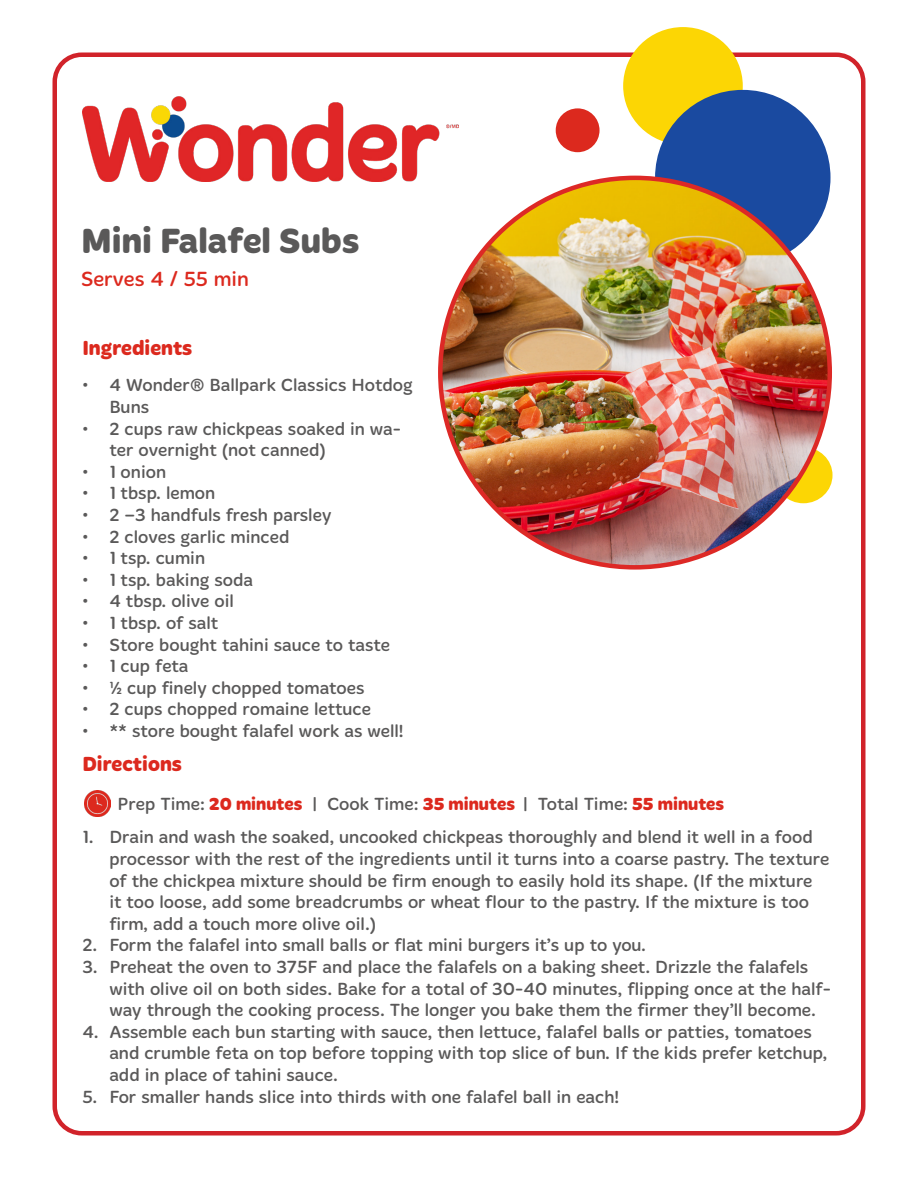
<style>
.page{position:relative;width:918px;height:1188px;background:#fff}
.page>*{position:absolute;margin:0;border:0;box-sizing:border-box;transform-origin:0 0}
.t1{font:700 36px "Merge Pro";color:#5a5959}
.t2{font:700 21px "Merge Pro";color:#dc291e}
.t3{font:21px "Merge Pro";color:#dc291e}
.body{font:18px/21.6px "Merge Pro";color:#5a5959}
.s1{font-weight:700;color:#dc291e}
</style>
<div class="page">
<div style="left:52px;top:52px;width:814px;height:1084px;border:4px solid #d1232a;border-radius:27px"></div>
<img style="left:82px;top:97px;width:377px;height:84px">
<div style="left:556px;top:108px;width:44px;height:44px;background:#dc291e;border-radius:50%"></div>
<div style="left:623px;top:27px;width:120px;height:118px;background:#fcd604;border-radius:50%"></div>
<div style="left:774px;top:447px;width:59px;height:56px;background:#fcd604;border-radius:50%"></div>
<div style="left:655px;top:90px;width:176px;height:175px;background:#1a4aa0;border-radius:50%"></div>
<img style="left:84px;top:790px;width:26px;height:26px">
<img style="left:440px;top:178px;width:390px;height:389px;border-radius:195px">
<p class="t1" style="left:81px;top:219px;width:280px">Mini Falafel Subs</p>
<p class="t3" style="left:81px;top:267px;width:169px">Serves 4 / 55 min</p>
<p class="t2" style="left:82px;top:336px;width:111px">Ingredients</p>
<p class="body" style="left:109px;top:375px;width:305px;text-indent:-27px">• 4 Wonder® Ballpark Classics Hotdog<br>Buns</p>
<p class="body" style="left:109px;top:418px;width:293px;text-indent:-27px">• 2 cups raw chickpeas soaked in wa&shy;ter overnight (not canned)</p>
<p class="body" style="left:82px;top:461px;width:85px">• 1 onion</p>
<p class="body" style="left:82px;top:483px;width:135px">• 1 tbsp. lemon</p>
<p class="body" style="left:82px;top:505px;width:251px">• 2 –3 handfuls fresh parsley</p>
<p class="body" style="left:82px;top:526px;width:209px">• 2 cloves garlic minced</p>
<p class="body" style="left:82px;top:548px;width:124px">• 1 tsp. cumin</p>
<p class="body" style="left:82px;top:569px;width:172px">• 1 tsp. baking soda</p>
<p class="body" style="left:82px;top:591px;width:153px">• 4 tbsp. olive oil</p>
<p class="body" style="left:82px;top:613px;width:137px">• 1 tbsp. of salt</p>
<p class="body" style="left:82px;top:634px;width:309px">• Store bought tahini sauce to taste</p>
<p class="body" style="left:82px;top:656px;width:108px">• 1 cup feta</p>
<p class="body" style="left:82px;top:677px;width:284px">• ½ cup finely chopped tomatoes</p>
<p class="body" style="left:82px;top:699px;width:290px">• 2 cups chopped romaine lettuce</p>
<p class="body" style="left:82px;top:721px;width:323px">• ** store bought falafel work as well!</p>
<p class="t2" style="left:82px;top:751px;width:101px">Directions</p>
<p class="body" style="left:118px;top:793px;width:608px">Prep Time: <span class="s1">20 minutes</span> | Cook Time: <span class="s1">35 minutes</span> | Total Time: <span class="s1">55 minutes</span></p>
<p class="body" style="left:109px;top:827px;width:722px;text-indent:-27px">1. Drain and wash the soaked, uncooked chickpeas thoroughly and blend it well in a food processor with the rest of the ingredients until it turns into a coarse pastry. The texture of the chickpea mixture should be firm enough to easily hold its shape. (If the mixture<br>it too loose, add some breadcrumbs or wheat flour to the pastry. If the mixture is too firm, add a touch more olive oil.)</p>
<p class="body" style="left:82px;top:935px;width:565px">2. Form the falafel into small balls or flat mini burgers it’s up to you.</p>
<p class="body" style="left:109px;top:957px;width:723px;text-indent:-27px">3. Preheat the oven to 375F and place the falafels on a baking sheet. Drizzle the falafels with olive oil on both sides. Bake for a total of 30-40 minutes, flipping once at the half&shy;way through the cooking process. The longer you bake them the firmer they’ll become.</p>
<p class="body" style="left:109px;top:1021px;width:719px;text-indent:-27px">4. Assemble each bun starting with sauce, then lettuce, falafel balls or patties, tomatoes and crumble feta on top before topping with top slice of bun. If the kids prefer ketchup, add in place of tahini sauce.</p>
<p class="body" style="left:82px;top:1086px;width:539px">5. For smaller hands slice into thirds with one falafel ball in each!</p>
</div>
